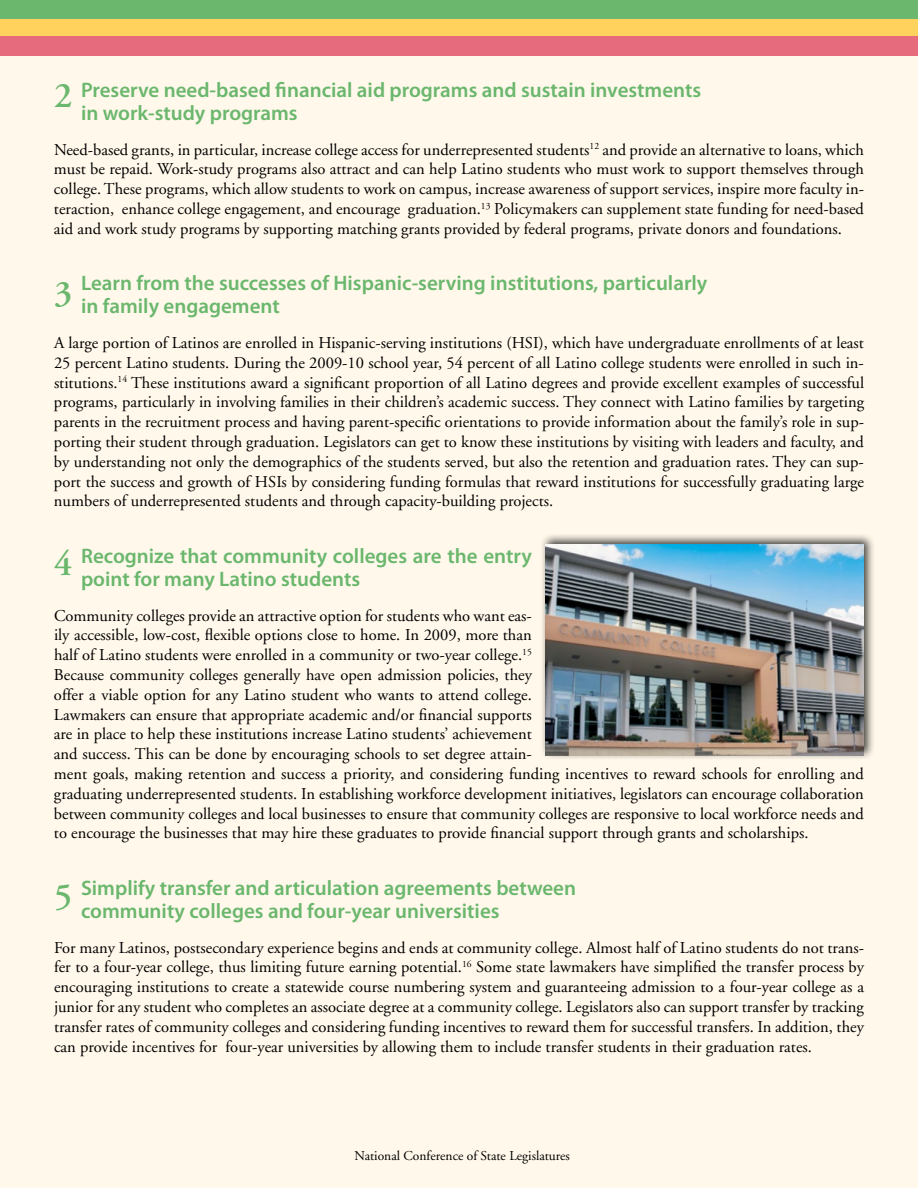
<style>
.page{position:relative;width:918px;height:1188px;background:#fff8eb}
.page>*{position:absolute;margin:0;border:0;box-sizing:border-box;transform-origin:0 0}
.t1{font:600 36px "Adobe Garamond";color:#6ab76d}
.t2{font:600 21px/23.1px "Myriad Pro";color:#6ab76d}
.t3{font:16.5px/19.8px "Adobe Garamond";color:#000;text-align:justify}
.t4{font:13.5px "Adobe Garamond";color:#000}
</style>
<div class="page">
<div style="left:0;top:0;width:918px;height:19px;background:#6ab76d"></div>
<div style="left:0;top:19px;width:918px;height:20px;background:#ffd25d"></div>
<div style="left:0;top:36px;width:918px;height:19px;background:#e66c7d"></div>
<div style="left:540px;top:532px;width:336px;height:229px;background:#000;opacity:.75"></div>
<img style="left:545px;top:544px;width:319px;height:212px">
<p class="t2" style="left:81px;top:78px;width:622px">Preserve need-based financial aid programs and sustain investments in work-study programs</p>
<p class="t3" style="left:54px;top:140px;width:811px">Need-based grants, in particular, increase college access for underrepresented students<sup>12</sup> and provide an alternative to loans, which must be repaid. Work-study programs also attract and can help Latino students who must work to support themselves through college. These programs, which allow students to work on campus, increase awareness of support services, inspire more faculty in&shy;teraction, enhance college engagement, and encourage graduation.<sup>13</sup> Policymakers can supplement state funding for need-based aid and work study programs by supporting matching grants provided by federal programs, private donors and foundations.</p>
<p class="t2" style="left:81px;top:271px;width:628px">Learn from the successes of Hispanic-serving institutions, particularly in family engagement</p>
<p class="t3" style="left:54px;top:333px;width:812px">A large portion of Latinos are enrolled in Hispanic-serving institutions (HSI), which have undergraduate enrollments of at least 25 percent Latino students. During the 2009-10 school year, 54 percent of all Latino college students were enrolled in such in&shy;stitutions.<sup>14</sup> These institutions award a significant proportion of all Latino degrees and provide excellent examples of successful programs, particularly in involving families in their children’s academic success. They connect with Latino families by targeting parents in the recruitment process and having parent-specific orientations to provide information about the family’s role in sup&shy;porting their student through graduation. Legislators can get to know these institutions by visiting with leaders and faculty, and by understanding not only the demographics of the students served, but also the retention and graduation rates. They can sup&shy;port the success and growth of HSIs by considering funding formulas that reward institutions for successfully graduating large numbers of underrepresented students and through capacity-building projects.</p>
<p class="t2" style="left:81px;top:544px;width:452px">Recognize that community colleges are the entry point for many Latino students</p>
<p class="t3" style="left:54px;top:606px;width:811px;text-align:left">Community colleges provide an attractive option for students who want eas-<br>ily accessible, low-cost, flexible options close to home. In 2009, more than<br>half of Latino students were enrolled in a community or two-year college.<sup>15<br></sup>Because community colleges generally have open admission policies, they<br>offer a viable option for any Latino student who wants to attend college.<br>Lawmakers can ensure that appropriate academic and/or financial supports<br>are in place to help these institutions increase Latino students’ achievement<br>and success. This can be done by encouraging schools to set degree attain-<br>ment goals, making retention and success a priority, and considering funding incentives to reward schools for enrolling and graduating underrepresented students. In establishing workforce development initiatives, legislators can encourage collaboration between community colleges and local businesses to ensure that community colleges are responsive to local workforce needs and to encourage the businesses that may hire these graduates to provide financial support through grants and scholarships.</p>
<p class="t2" style="left:81px;top:875px;width:497px">Simplify transfer and articulation agreements between community colleges and four-year universities</p>
<p class="t3" style="left:54px;top:938px;width:812px">For many Latinos, postsecondary experience begins and ends at community college. Almost half of Latino students do not trans&shy;fer to a four-year college, thus limiting future earning potential.<sup>16</sup> Some state lawmakers have simplified the transfer process by encouraging institutions to create a statewide course numbering system and guaranteeing admission to a four-year college as a junior for any student who completes an associate degree at a community college. Legislators also can support transfer by tracking transfer rates of community colleges and considering funding incentives to reward them for successful transfers. In addition, they can provide incentives for four-year universities by allowing them to include transfer students in their graduation rates.</p>
<h1 class="t1" style="left:54px;top:76px;width:20px">2</h1>
<h1 class="t1" style="left:54px;top:273px;width:20px">3</h1>
<h1 class="t1" style="left:54px;top:544px;width:20px">4</h1>
<h1 class="t1" style="left:54px;top:877px;width:20px">5</h1>
<p class="t4" style="left:355px;top:1148px;width:217px">National Conference of State Legislatures</p>
</div>
